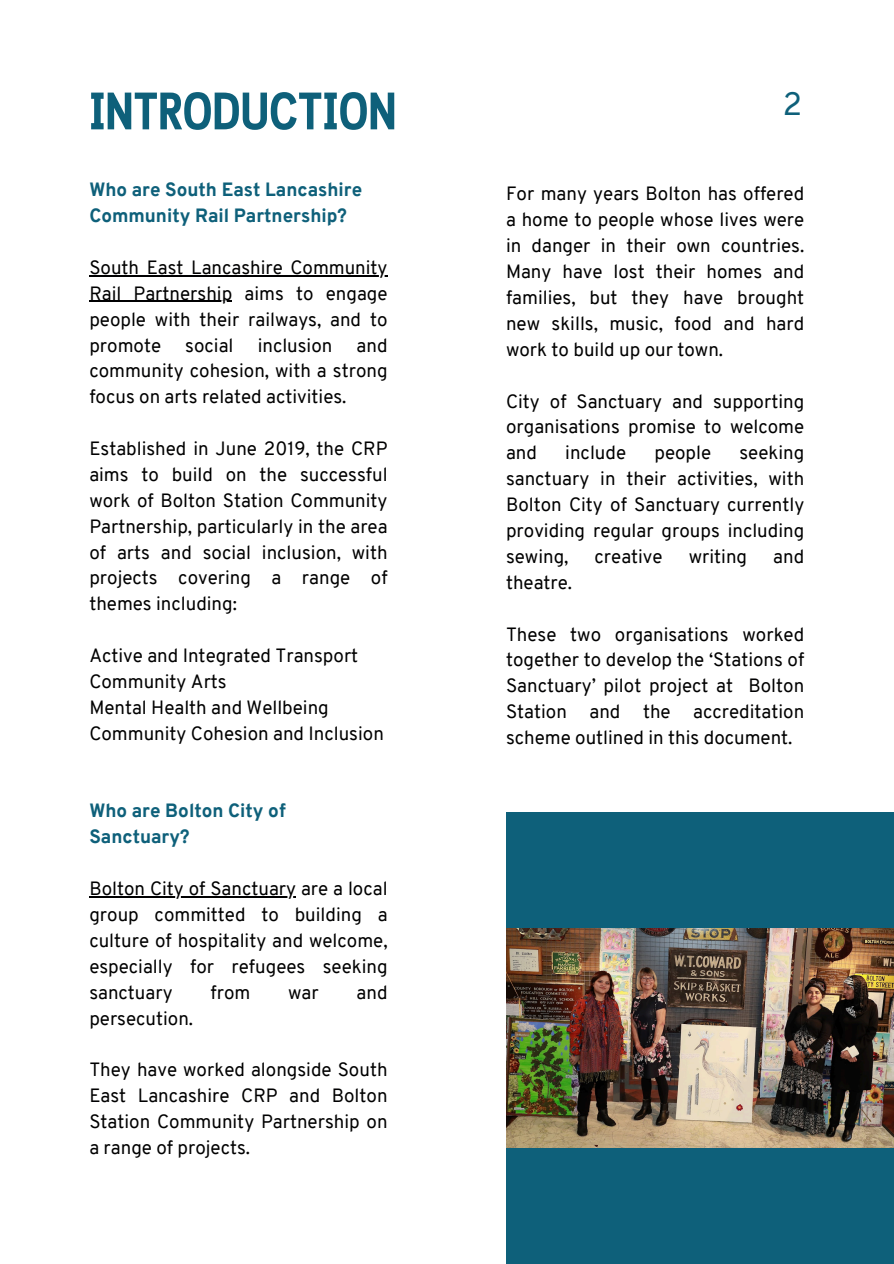
<style>
.page{position:relative;width:894px;height:1264px;background:#fff}
.page>*{position:absolute;margin:0;border:0;box-sizing:border-box;transform-origin:0 0}
.t1{font:700 52.5px "Cloud Cond";color:#0e607a}
.t2{font:31.5px "Overpass";color:#0e607a}
.t3{font:18.75px/25.8px "Overpass";color:#000001;text-align:justify}
.t4{font:800 18.75px/25.8px "Overpass";color:#0e607a}
</style>
<div class="page">
<div style="left:506px;top:812px;width:387px;height:450px;background:#0e607a"></div>
<img style="left:506px;top:928px;width:387px;height:219px">
<hr style="left:89px;top:275px;width:298px;height:1px;background:#000001">
<hr style="left:89px;top:301px;width:143px;height:1px;background:#000001">
<hr style="left:89px;top:896px;width:207px;height:1px;background:#000001">
<h2 class="t1" style="left:89px;top:91px;width:308px">INTRODUCTION</h2>
<p class="t4" style="left:89px;top:178px;width:274px">Who are South East Lancashire<br>Community Rail Partnership?</p>
<p class="t3" style="left:89px;top:256px;width:299px">South East Lancashire Community</p>
<p class="t3" style="left:89px;top:282px;width:299px">Rail Partnership aims to engage people with their railways, and to promote</p>
<p class="t3" style="left:89px;top:334px;width:299px;text-indent:267px">and community cohesion, with a strong focus on arts related activities.</p>
<p class="t3" style="left:89px;top:437px;width:299px">Established in June 2019, the CRP</p>
<p class="t3" style="left:89px;top:463px;width:299px">aims to build on the successful work of Bolton Station Community Partnership, particularly in the area of arts and social inclusion, with projects covering a range of themes including:</p>
<p class="t3" style="left:89px;top:644px;width:270px">Active and Integrated Transport</p>
<p class="t3" style="left:89px;top:670px;width:139px">Community Arts</p>
<p class="t3" style="left:89px;top:696px;width:241px">Mental Health and Wellbeing</p>
<h2 class="t3" style="left:89px;top:722px;width:296px">Community Cohesion and Inclusion</h2>
<p class="t3" style="left:185px;top:334px;width:50px">social</p>
<p class="t3" style="left:257px;top:334px;width:76px">inclusion</p>
<p class="t4" style="left:89px;top:799px;width:198px">Who are Bolton City of<br>Sanctuary?</p>
<p class="t3" style="left:89px;top:877px;width:299px">Bolton City of Sanctuary are a local group committed to building a culture of hospitality and welcome, especially for refugees seeking sanctuary</p>
<p class="t3" style="left:210px;top:981px;width:41px">from</p>
<p class="t3" style="left:288px;top:981px;width:32px">war</p>
<p class="t3" style="left:356px;top:981px;width:32px">and</p>
<p class="t3" style="left:89px;top:1006px;width:105px">persecution.</p>
<p class="t3" style="left:89px;top:1058px;width:299px">They have worked alongside South East Lancashire CRP and Bolton Station Community Partnership on a range of projects.</p>
<p class="t2" style="left:782px;top:92px;width:21px">2</p>
<p class="t3" style="left:506px;top:183px;width:299px">For many years Bolton has offered a home to people whose lives were in danger in their own countries.<br>Many have lost their homes and families, but they have brought new skills, music, food and hard work to build up our town.</p>
<p class="t3" style="left:506px;top:390px;width:299px">City of Sanctuary and supporting organisations promise to welcome and</p>
<p class="t3" style="left:506px;top:441px;width:299px;text-indent:233px">seeking sanctuary in their activities, with Bolton City of Sanctuary currently providing regular groups including sewing,</p>
<p class="t3" style="left:565px;top:441px;width:62px">include</p>
<p class="t3" style="left:654px;top:441px;width:58px">people</p>
<p class="t3" style="left:594px;top:545px;width:70px">creative</p>
<p class="t3" style="left:688px;top:545px;width:60px">writing</p>
<p class="t3" style="left:773px;top:545px;width:32px">and</p>
<p class="t3" style="left:506px;top:571px;width:68px">theatre.</p>
<p class="t3" style="left:506px;top:623px;width:299px">These two organisations worked together to develop the ‘Stations of Sanctuary’ pilot project at Bolton Station and the accreditation scheme outlined in this document.</p>
</div>
